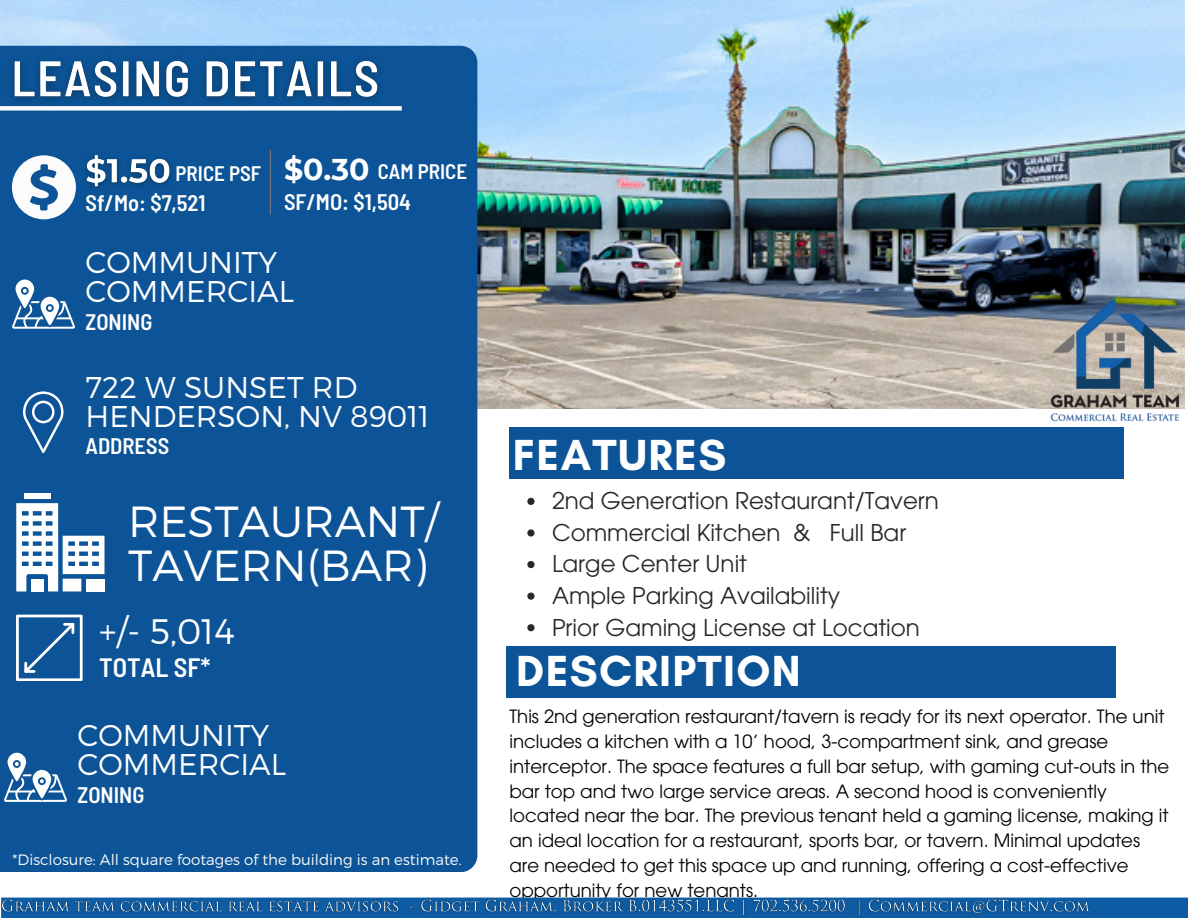
<style>
.page{position:relative;width:1188px;height:918px;background:#fff}
.page>*{position:absolute;margin:0;border:0;box-sizing:border-box;transform-origin:0 0}
.t1{font:700 44.25px "Glacial Indifference";letter-spacing:.03em;color:#fff}
.t2{font:300 43.5px/43.5px "Montserrat";color:#fff}
.t3{font:300 35.4px "Montserrat";color:#fff}
.t4{font:300 30px/29.2px "Montserrat";color:#fff}
.t5{font:700 30px "Montserrat";color:#fff}
.t6{font:600 semi-condensed 26.55px "Barlow";color:#fff}
.t7{font:22.95px "Avant Garde LT";color:#282828}
.t8{font:600 semi-condensed 22.5px "Barlow";color:#fff}
.t9{font:600 semi-condensed 21px "Barlow";color:#fff}
.t10{font:18.15px/24.8px "Avant Garde LT";color:#000}
.t11{font:300 15px "Montserrat";color:#fbfbfb}
</style>
<div class="page">
<img style="left:437px;top:0;width:747px;height:408px">
<div style="left:0;top:46px;width:477px;height:826px;background:#0c5497"></div>
<svg style="left:23px;top:391px;width:41px;height:62px;background:#3d77ac"></svg>
<svg style="left:16px;top:503px;width:89px;height:88px"></svg>
<div style="left:24px;top:493px;width:27px;height:6px;background:#fff"></div>
<svg style="left:4px;top:753px;width:63px;height:49px"></svg>
<svg style="left:16px;top:615px;width:66px;height:66px"></svg>
<img style="left:1045px;top:291px;width:139px;height:131px">
<img style="left:76px;top:146px;width:103px;height:52px">
<hr style="left:270px;top:150px;width:1px;height:64px;background:#7e797e">
<svg style="left:12px;top:155px;width:64px;height:64px"></svg>
<img style="left:2px;top:47px;width:388px;height:66px">
<svg style="left:12px;top:280px;width:63px;height:49px"></svg>
<div style="left:510px;top:428px;width:614px;height:51px;background:#0c5497"></div>
<div style="left:506px;top:646px;width:610px;height:52px;background:#0c5497"></div>
<svg style="left:527px;top:498px;width:8px;height:7px"></svg>
<svg style="left:527px;top:529px;width:8px;height:8px"></svg>
<svg style="left:527px;top:561px;width:8px;height:7px"></svg>
<svg style="left:527px;top:593px;width:8px;height:7px"></svg>
<svg style="left:527px;top:624px;width:8px;height:7px"></svg>
<div style="left:1px;top:898px;width:1187px;height:20px;background:#0e5ca3"></div>
<img style="left:0;top:897px;width:1097px;height:21px">
<div style="left:0;top:106px;width:402px;height:5px;background:#fbfbfb"></div>
<h5 class="t5" style="left:284px;top:151px;width:87px">$0.30</h5>
<h6 class="t8" style="left:284px;top:187px;width:129px">SF/MO: $1,504</h6>
<p class="t9" style="left:176px;top:160px;width:87px">PRICE PSF</p>
<p class="t9" style="left:378px;top:158px;width:91px">CAM PRICE</p>
<p class="t8" style="left:86px;top:189px;width:121px">Sf/Mo: $7,521</p>
<p class="t4" style="left:86px;top:246px;width:210px">COMMUNITY<br>COMMERCIAL</p>
<h5 class="t8" style="left:86px;top:307px;width:69px">ZONING</h5>
<p class="t4" style="left:86px;top:371px;width:346px">722 W SUNSET RD<br>HENDERSON, NV 89011</p>
<h4 class="t8" style="left:86px;top:432px;width:85px">ADDRESS</h4>
<h6 class="t2" style="left:128px;top:498px;width:312px">RESTAURANT/<br>TAVERN(BAR)</h6>
<p class="t3" style="left:99px;top:608px;width:137px">+/- 5,014</p>
<h5 class="t6" style="left:99px;top:651px;width:113px">TOTAL SF*</h5>
<h6 class="t4" style="left:78px;top:719px;width:210px">COMMUNITY<br>COMMERCIAL</h6>
<p class="t8" style="left:78px;top:781px;width:69px">ZONING</p>
<p class="t11" style="left:13px;top:850px;width:451px">*Disclosure: All square footages of the building is an estimate.</p>
<h6 class="t1" style="left:513px;top:428px;width:215px">FEATURES</h6>
<h6 class="t7" style="left:552px;top:487px;width:388px">2nd Generation Restaurant/Tavern</h6>
<p class="t7" style="left:552px;top:519px;width:356px">Commercial Kitchen &amp; Full Bar</p>
<h6 class="t7" style="left:552px;top:551px;width:197px">Large Center Unit</h6>
<p class="t7" style="left:552px;top:582px;width:290px">Ample Parking Availability</p>
<h2 class="t7" style="left:552px;top:614px;width:369px">Prior Gaming License at Location</h2>
<p class="t1" style="left:516px;top:644px;width:286px">DESCRIPTION</p>
<h5 class="t10" style="left:510px;top:704px;width:661px">This 2nd generation restaurant/tavern is ready for its next operator. The unit includes a kitchen with a 10’ hood, 3-compartment sink, and grease interceptor. The space features a full bar setup, with gaming cut-outs in the bar top and two large service areas. A second hood is conveniently located near the bar. The previous tenant held a gaming license, making it an ideal location for a restaurant, sports bar, or tavern. Minimal updates are needed to get this space up and running, offering a cost-effective opportunity for new tenants.</h5>
</div>
